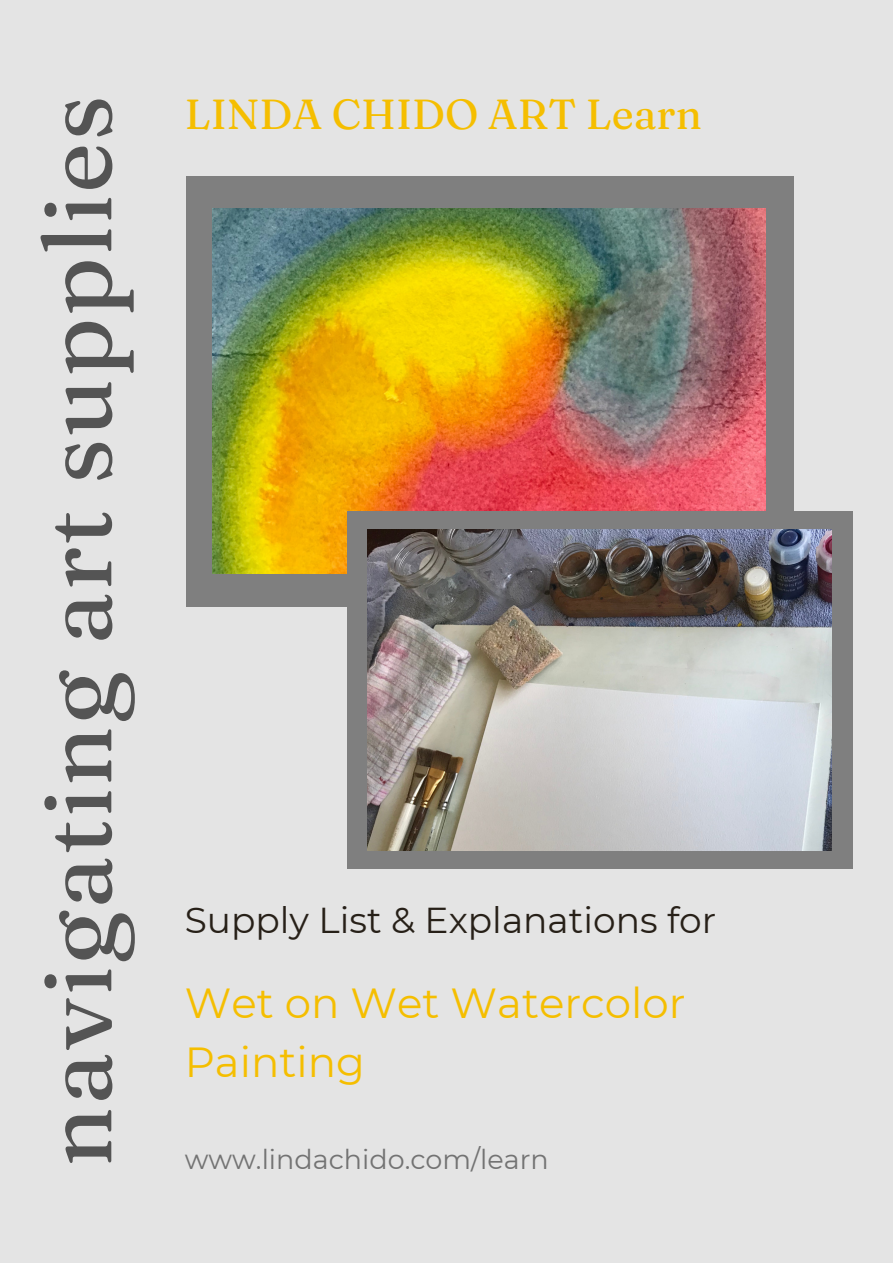
<style>
.page{position:relative;width:893px;height:1264px;background:#fff}
.page>*{position:absolute;margin:0;border:0;box-sizing:border-box;transform-origin:0 0}
.t1{font:95.85px "Fraunces 9 pt";letter-spacing:.02em;color:#545454}
.t2{font:42px/58.5px "Montserrat";color:#f5be00}
.t3{font:42px "Fraunces 9 pt";color:#f5be00}
.t4{font:36px "Montserrat";color:#272018}
.t5{font:27px "Montserrat";color:#737373}
</style>
<div class="page">
<div style="left:0;top:0;width:892px;height:1262px;background:#e4e4e4"></div>
<div style="left:186px;top:176px;width:607px;height:430px;background:#7f7f7f"></div>
<img style="left:212px;top:208px;width:553px;height:366px">
<div style="left:347px;top:511px;width:505px;height:357px;background:#7f7f7f"></div>
<img style="left:367px;top:529px;width:464px;height:321px">
<h1 class="t1" style="left:18px;top:1166px;width:1072px;rotate:-90deg">navigating art supplies</h1>
<p class="t3" style="left:185px;top:88px;width:518px">LINDA CHIDO ART Learn</p>
<p class="t4" style="left:185px;top:897px;width:533px">Supply List &amp; Explanations for</p>
<p class="t2" style="left:185px;top:973px;width:502px">Wet on Wet Watercolor<br>Painting</p>
<p class="t5" style="left:185px;top:1142px;width:365px">www.lindachido.com/learn</p>
</div>
